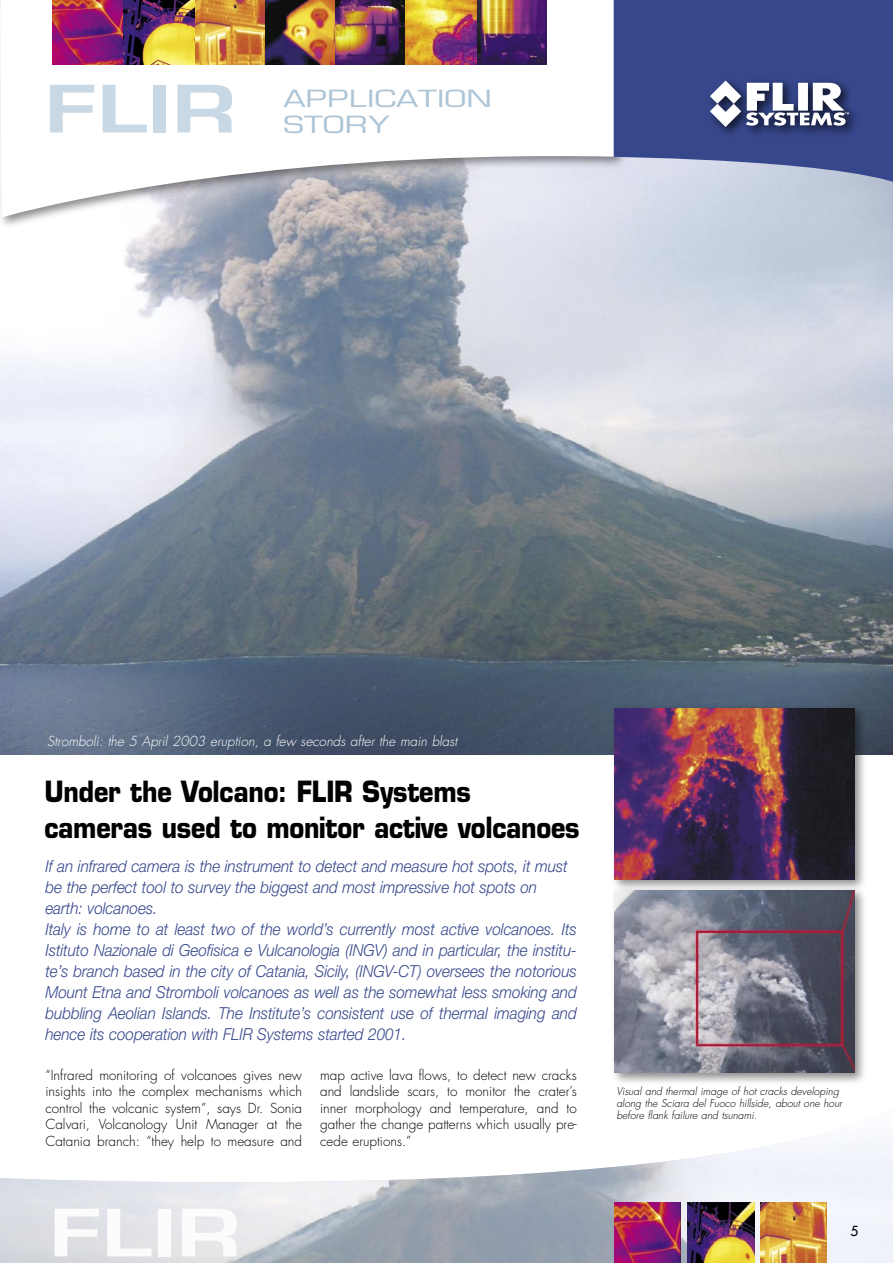
<style>
.page{position:relative;width:893px;height:1263px;background:#fff}
.page>*{position:absolute;margin:0;border:0;box-sizing:border-box;transform-origin:0 0}
.Normaal{font:600 63.6px "Eurostile LT Std";color:#c8d8e4;scale:1.41 1}
.t1{font:600 63.6px "Eurostile LT Std";color:#fff;scale:1.41 1}
.Titel{font:700 28.5px "Eurostile LT Std";letter-spacing:-.01em;color:#000;scale:.88 1}
.Normaal-2{font:23.1px "Eurostile LT Std";color:#adc5d6;scale:1.41 1}
.INLEIDING{font:italic 300 16.5px/21px "Helvetica Neue LT Std";letter-spacing:-.005em;color:#36478b;text-align:justify;scale:.93 1}
.Tussen_titel{font:italic 300 16.5px/21px "Helvetica Neue LT Std";letter-spacing:-.005em;color:#36478b;scale:.93 1}
.Tussen_titel-2{font:300 13.5px/16.5px "Futura Std";color:#000;text-align:justify}
.Tussen_titel-3{font:italic 300 13.5px "Futura Std";color:#fff}
.t2{font:500 13.5px "Futura Std";color:#000}
.Tussen_titel-4{font:italic 300 10.5px/12px "Futura Std";color:#000}
</style>
<div class="page">
<img style="left:0;top:1109px;width:893px;height:154px">
<img style="left:0;top:191px;width:893px;height:563px">
<div style="left:0;top:0;width:630px;height:230px;background:#000;opacity:.45"></div>
<svg style="left:0;top:0;width:618px;height:217px"></svg>
<img style="left:265px;top:0;width:70px;height:65px">
<img style="left:335px;top:0;width:71px;height:65px">
<img style="left:476px;top:0;width:71px;height:65px">
<img style="left:406px;top:0;width:70px;height:65px">
<img style="left:53px;top:0;width:71px;height:65px">
<img style="left:194px;top:0;width:71px;height:65px">
<img style="left:124px;top:0;width:70px;height:65px">
<svg style="left:614px;top:0;width:279px;height:191px;background:#4f5f9a"></svg>
<div style="left:705px;top:76px;width:157px;height:64px;background:#000;opacity:.66"></div>
<svg style="left:710px;top:80px;width:139px;height:47px"></svg>
<img style="left:614px;top:1203px;width:67px;height:60px">
<img style="left:760px;top:1203px;width:67px;height:60px">
<img style="left:687px;top:1203px;width:67px;height:60px">
<div style="left:609px;top:885px;width:260px;height:202px;background:#000;opacity:.45"></div>
<img style="left:615px;top:893px;width:240px;height:180px">
<div style="left:609px;top:703px;width:260px;height:190px;background:#000;opacity:.45"></div>
<img style="left:615px;top:708px;width:240px;height:172px">
<p class="Normaal" style="left:45px;top:69px;width:138px">FLIR</p>
<p class="Normaal-2" style="left:284px;top:85px;width:149px">APPLICATION</p>
<p class="Normaal-2" style="left:284px;top:110px;width:76px">STORY</p>
<p class="Tussen_titel-3" style="left:47px;top:733px;width:412px">Stromboli: the 5 April 2003 eruption, a few seconds after the main blast</p>
<p class="Titel" style="left:45px;top:774px;width:486px">Under the Volcano: FLIR Systems</p>
<p class="Titel" style="left:45px;top:810px;width:610px">cameras used to monitor active volcanoes</p>
<p class="Tussen_titel" style="left:45px;top:855px;width:563px">If an infrared camera is the instrument to detect and measure hot spots, it must be the perfect tool to survey the biggest and most impressive hot spots on earth: volcanoes.</p>
<p class="INLEIDING" style="left:45px;top:918px;width:573px">Italy is home to at least two of the world’s currently most active volcanoes. Its Istituto Nazionale di Geofisica e Vulcanologia (INGV) and in particular, the institu&shy;te’s branch based in the city of Catania, Sicily, (INGV-CT) oversees the notorious Mount Etna and Stromboli volcanoes as well as the somewhat less smoking and bubbling Aeolian Islands. The Institute’s consistent use of thermal imaging and hence its cooperation with FLIR Systems started 2001.</p>
<p class="Tussen_titel-2" style="left:45px;top:1067px;width:258px">“Infrared monitoring of volcanoes gives new insights into the complex mechanisms which control the volcanic system”, says Dr. Sonia Calvari, Volcanology Unit Manager at the Catania branch: “they help to measure and</p>
<p class="Tussen_titel-2" style="left:320px;top:1067px;width:258px">map active lava flows, to detect new cracks and landslide scars, to monitor the crater’s inner morphology and temperature, and to gather the change patterns which usually pre&shy;cede eruptions.”</p>
<h1 class="t1" style="left:49px;top:1193px;width:138px">FLIR</h1>
<p class="Tussen_titel-4" style="left:616px;top:1086px;width:227px">Visual and thermal image of hot cracks developing along the Sciara del Fuoco hillside, about one hour before flank failure and tsunami.</p>
<p class="t2" style="left:850px;top:1222px;width:9px">5</p>
</div>
